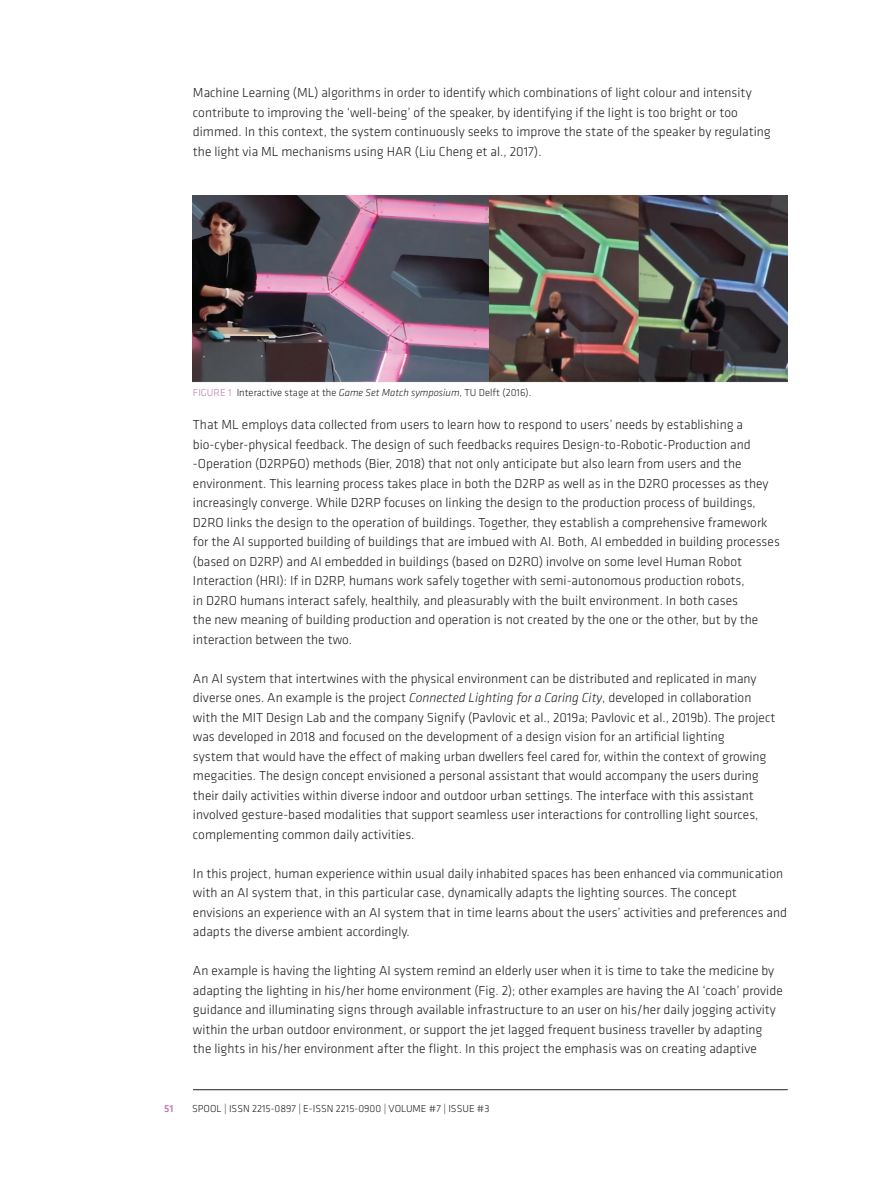
<style>
.page{position:relative;width:893px;height:1187px;background:#fff}
.page>*{position:absolute;margin:0;border:0;box-sizing:border-box;transform-origin:0 0}
.t1{font:300 13.5px/19.5px "Klavika";color:#231f20}
.t2{font:300 10.5px "Klavika";color:#231f20}
.t3{font:300 10.5px "Klavika";color:#bd7bb4}
.t4{font:500 10.5px "Klavika";color:#bd7bb4}
.s1{color:#bd7bb4}
.s2{font-style:italic}
</style>
<div class="page">
<hr style="left:193px;top:1089px;width:595px;height:1px;background:#231f20">
<img style="left:193px;top:195px;width:594px;height:187px">
<p class="t1" style="left:193px;top:83px;width:579px">Machine Learning (ML) algorithms in order to identify which combinations of light colour and intensity contribute to improving the ‘well-being’ of the speaker, by identifying if the light is too bright or too dimmed. In this context, the system continuously seeks to improve the state of the speaker by regulating the light via ML mechanisms using HAR (Liu Cheng et al., 2017).</p>
<p class="t3" style="left:193px;top:387px;width:21px">Figure</p>
<p class="t2" style="left:228px;top:387px;width:305px"><span class="s1">1</span> Interactive stage at the <span class="s2">Game Set Match symposium</span>, TU Delft (2016).</p>
<p class="t1" style="left:193px;top:415px;width:588px">That ML employs data collected from users to learn how to respond to users’ needs by establishing a bio-cyber-physical feedback. The design of such feedbacks requires Design-to-Robotic-Production and -Operation (D2RP&amp;O) methods (Bier, 2018) that not only anticipate but also learn from users and the environment. This learning process takes place in both the D2RP as well as in the D2RO processes as they increasingly converge. While D2RP focuses on linking the design to the production process of buildings, D2RO links the design to the operation of buildings. Together, they establish a comprehensive framework for the AI supported building of buildings that are imbued with AI. Both, AI embedded in building processes (based on D2RP) and AI embedded in buildings (based on D2RO) involve on some level Human Robot Interaction (HRI): If in D2RP, humans work safely together with semi-autonomous production robots,<br>in D2RO humans interact safely, healthily, and pleasurably with the built environment. In both cases<br>the new meaning of building production and operation is not created by the one or the other, but by the interaction between the two.</p>
<p class="t1" style="left:193px;top:668px;width:584px">An AI system that intertwines with the physical environment can be distributed and replicated in many diverse ones. An example is the project <span class="s2">Connected Lighting for a Caring City</span>, developed in collaboration with the MIT Design Lab and the company Signify (Pavlovic et al., 2019a; Pavlovic et al., 2019b). The project was developed in 2018 and focused on the development of a design vision for an artificial lighting<br>system that would have the effect of making urban dwellers feel cared for, within the context of growing megacities. The design concept envisioned a personal assistant that would accompany the users during their daily activities within diverse indoor and outdoor urban settings. The interface with this assistant involved gesture-based modalities that support seamless user interactions for controlling light sources, complementing common daily activities.</p>
<p class="t1" style="left:193px;top:863px;width:596px">In this project, human experience within usual daily inhabited spaces has been enhanced via communication with an AI system that, in this particular case, dynamically adapts the lighting sources. The concept envisions an experience with an AI system that in time learns about the users’ activities and preferences and adapts the diverse ambient accordingly.</p>
<p class="t1" style="left:193px;top:961px;width:591px">An example is having the lighting AI system remind an elderly user when it is time to take the medicine by adapting the lighting in his/her home environment (Fig. 2); other examples are having the AI ‘coach’ provide guidance and illuminating signs through available infrastructure to an user on his/her daily jogging activity within the urban outdoor environment, or support the jet lagged frequent business traveller by adapting the lights in his/her environment after the flight. In this project the emphasis was on creating adaptive</p>
<p class="t4" style="left:164px;top:1102px;width:11px">51</p>
<p class="t2" style="left:192px;top:1102px;width:299px">SPOOL | ISSN 2215-0897 | E-ISSN 2215-0900 | VOLUME #7 | ISSUE #3</p>
</div>
